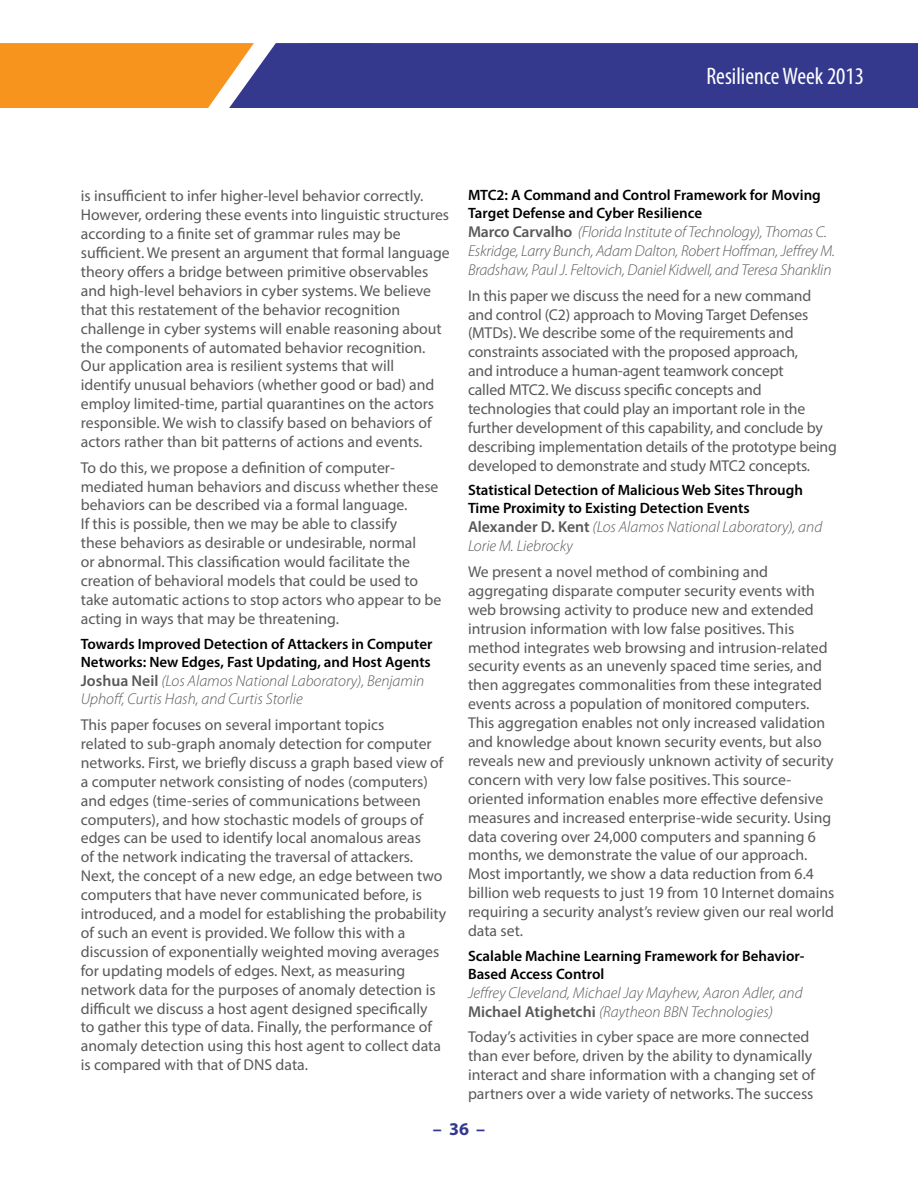
<style>
.page{position:relative;width:918px;height:1188px;background:#fff}
.page>*{position:absolute;margin:0;border:0;box-sizing:border-box;transform-origin:0 0}
.t1{font:condensed 24px "Myriad Pro";color:#fff}
.t2{font:700 18px "Myriad Pro";color:#34398e}
.t3{font:15.75px/18.9px "Myriad Pro";color:#58595b}
.t4{font:italic 300 15.75px/18.9px "Myriad Pro";color:#58595b}
.t5{font:600 15px/18px "Myriad Pro";color:#000}
.s1{font-weight:600;font-style:normal}
</style>
<div class="page">
<div style="left:0;top:43px;width:229px;height:65px;background:#f7941e"></div>
<div style="left:229px;top:43px;width:689px;height:65px;background:#34398e"></div>
<h1 class="t1" style="left:706px;top:62px;width:159px">Resilience Week 2013</h1>
<p class="t3" style="left:81px;top:186px;width:370px">is insufficient to infer higher-level behavior correctly.<br>However, ordering these events into linguistic structures according to a finite set of grammar rules may be sufficient. We present an argument that formal language theory offers a bridge between primitive observables and high-level behaviors in cyber systems. We believe that this restatement of the behavior recognition challenge in cyber systems will enable reasoning about the components of automated behavior recognition.<br>Our application area is resilient systems that will<br>identify unusual behaviors (whether good or bad) and employ limited-time, partial quarantines on the actors responsible. We wish to classify based on behaviors of actors rather than bit patterns of actions and events.</p>
<p class="t3" style="left:81px;top:458px;width:362px">To do this, we propose a definition of computer&shy;mediated human behaviors and discuss whether these behaviors can be described via a formal language.<br>If this is possible, then we may be able to classify<br>these behaviors as desirable or undesirable, normal<br>or abnormal. This classification would facilitate the creation of behavioral models that could be used to take automatic actions to stop actors who appear to be acting in ways that may be threatening.</p>
<p class="t5" style="left:81px;top:634px;width:353px">Towards Improved Detection of Attackers in Computer<br>Networks: New Edges, Fast Updating, and Host Agents</p>
<p class="t4" style="left:81px;top:671px;width:345px"><span class="s1">Joshua Neil</span> (Los Alamos National Laboratory), Benjamin<br>Uphoff, Curtis Hash, and Curtis Storlie</p>
<p class="t3" style="left:81px;top:715px;width:367px">This paper focuses on several important topics<br>related to sub-graph anomaly detection for computer networks. First, we briefly discuss a graph based view of a computer network consisting of nodes (computers) and edges (time-series of communications between computers), and how stochastic models of groups of edges can be used to identify local anomalous areas<br>of the network indicating the traversal of attackers.<br>Next, the concept of a new edge, an edge between two computers that have never communicated before, is introduced, and a model for establishing the probability of such an event is provided. We follow this with a discussion of exponentially weighted moving averages for updating models of edges. Next, as measuring network data for the purposes of anomaly detection is difficult we discuss a host agent designed specifically<br>to gather this type of data. Finally, the performance of anomaly detection using this host agent to collect data is compared with that of DNS data.</p>
<p class="t5" style="left:468px;top:186px;width:354px">MTC2: A Command and Control Framework for Moving<br>Target Defense and Cyber Resilience</p>
<p class="t4" style="left:468px;top:222px;width:369px"><span class="s1">Marco Carvalho</span> (Florida Institute of Technology), Thomas C.<br>Eskridge, Larry Bunch, Adam Dalton, Robert Hoffman, Jeffrey M.<br>Bradshaw, Paul J. Feltovich, Daniel Kidwell, and Teresa Shanklin</p>
<p class="t3" style="left:468px;top:286px;width:371px">In this paper we discuss the need for a new command and control (C2) approach to Moving Target Defenses (MTDs). We describe some of the requirements and constraints associated with the proposed approach,<br>and introduce a human-agent teamwork concept<br>called MTC2. We discuss specific concepts and technologies that could play an important role in the further development of this capability, and conclude by describing implementation details of the prototype being developed to demonstrate and study MTC2 concepts.</p>
<p class="t5" style="left:468px;top:481px;width:336px">Statistical Detection of Malicious Web Sites Through<br>Time Proximity to Existing Detection Events</p>
<p class="t4" style="left:468px;top:518px;width:356px"><span class="s1">Alexander D. Kent</span> (Los Alamos National Laboratory), and<br>Lorie M. Liebrocky</p>
<p class="t3" style="left:468px;top:562px;width:368px">We present a novel method of combining and aggregating disparate computer security events with web browsing activity to produce new and extended intrusion information with low false positives. This method integrates web browsing and intrusion-related security events as an unevenly spaced time series, and then aggregates commonalities from these integrated events across a population of monitored computers.<br>This aggregation enables not only increased validation and knowledge about known security events, but also reveals new and previously unknown activity of security concern with very low false positives. This source&shy;oriented information enables more effective defensive measures and increased enterprise-wide security. Using data covering over 24,000 computers and spanning 6 months, we demonstrate the value of our approach.<br>Most importantly, we show a data reduction from 6.4 billion web requests to just 19 from 10 Internet domains requiring a security analyst’s review given our real world data set.</p>
<p class="t5" style="left:468px;top:946px;width:338px">Scalable Machine Learning Framework for Behavior-<br>Based Access Control</p>
<p class="t4" style="left:468px;top:983px;width:336px">Jeffrey Cleveland, Michael Jay Mayhew, Aaron Adler, and<br><span class="s1">Michael Atighetchi</span> (Raytheon BBN Technologies)</p>
<p class="t3" style="left:468px;top:1027px;width:349px">Today’s activities in cyber space are more connected than ever before, driven by the ability to dynamically interact and share information with a changing set of partners over a wide variety of networks. The success</p>
<p class="t2" style="left:433px;top:1118px;width:54px">– 36 –</p>
</div>
